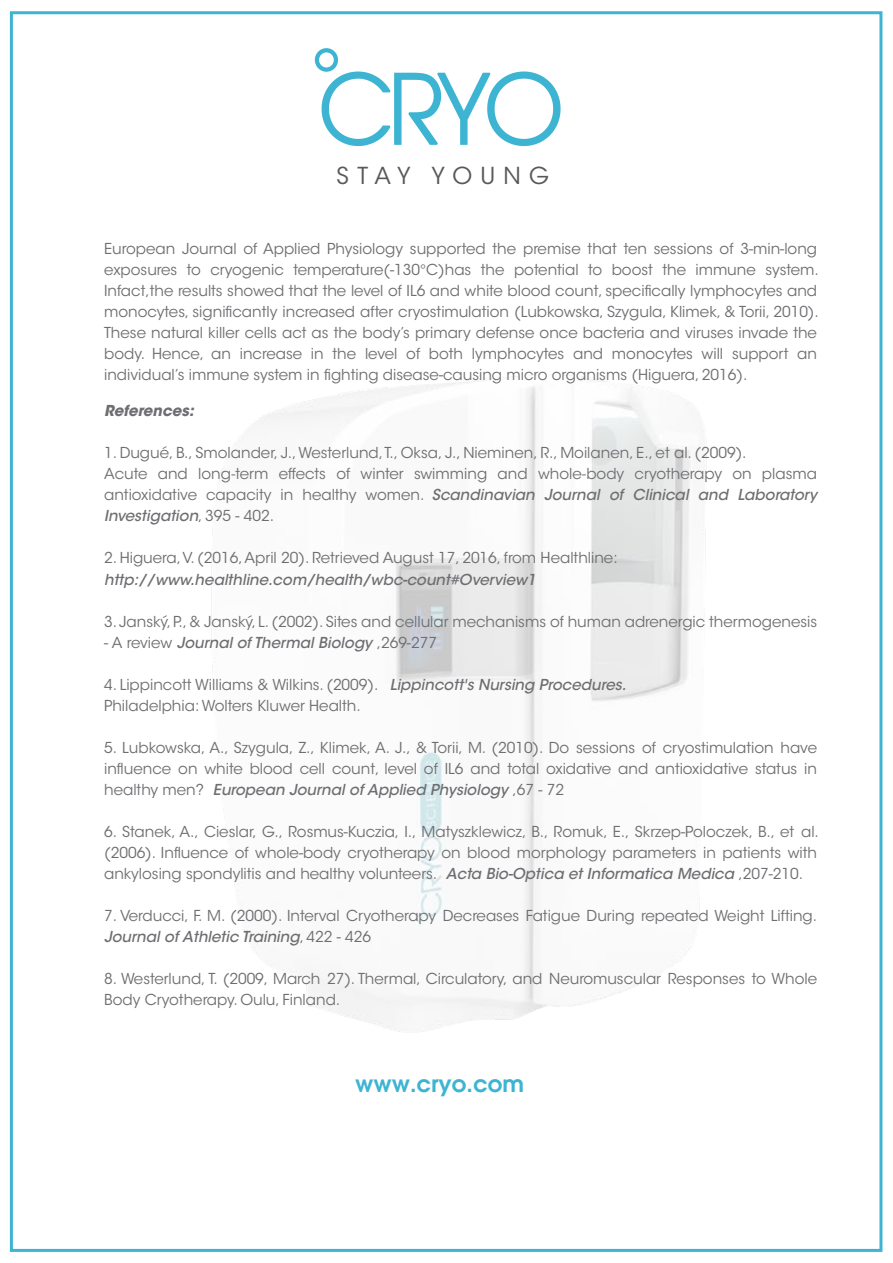
<style>
.page{position:relative;width:893px;height:1263px;background:#fff}
.page>*{position:absolute;margin:0;border:0;box-sizing:border-box;transform-origin:0 0}
.t1{font:23.25px "ITC Avant Garde Std";letter-spacing:.355em;color:#58595b}
.t2{font:600 22.95px "Avant Garde";color:#3db4d2}
.t3{font:15px/21px "ITC Avant Garde Std";color:#6d6e71}
.t4{font:italic 500 15px "ITC Avant Garde Std";color:#6d6e71}
.t5{font:italic 700 15px "ITC Avant Garde Std";color:#6d6e71}
.s1{font-family:"Myriad Pro"}
.s2{font-weight:500;font-style:italic}
.s3{font-weight:400;font-style:normal}
</style>
<div class="page">
<svg style="left:315px;top:48px;width:246px;height:98px"></svg>
<img style="left:9px;top:329px;width:874px;height:760px">
<h1 class="t1" style="left:337px;top:161px;width:214px">STAY YOUNG</h1>
<p class="t3" style="left:104px;top:238px;width:716px">European Journal of Applied Physiology supported the premise that ten sessions of 3-min-long exposures to cryogenic temperature(-130°C)has the potential to boost the immune system.<br>Infact,the results showed that the level of IL6 and white blood count, specifically lymphocytes and monocytes, significantly increased after cryostimulation (Lubkowska, Szygula, Klimek, &amp; Torii, 2010).<br>These natural killer cells act as the body’s primary defense once bacteria and viruses invade the body. Hence, an increase in the level of both lymphocytes and monocytes will support an individual’s immune system in fighting disease-causing micro organisms (Higuera, 2016).</p>
<p class="t5" style="left:104px;top:401px;width:91px">References:</p>
<p class="t3" style="left:104px;top:443px;width:714px">1. Dugué, B., Smolander, J., Westerlund, T., Oksa, J., Nieminen, R., Moilanen, E., et al. (2009).<br>Acute and long<span class="s1">‐</span>term effects of winter swimming and whole<span class="s1">‐</span>body cryotherapy on plasma antioxidative capacity in healthy women. <span class="s2">Scandinavian Journal of Clinical and Laboratory Investigation</span>, 395 - 402.</p>
<p class="t3" style="left:104px;top:548px;width:515px">2. Higuera, V. (2016, April 20). Retrieved August 17, 2016, from Healthline:</p>
<p class="t4" style="left:104px;top:570px;width:433px">http://www.healthline.com/health/wbc-count#Overview1</p>
<p class="t3" style="left:104px;top:611px;width:715px">3. Janský, P., &amp; Janský, L. (2002). Sites and cellular mechanisms of human adrenergic thermogenesis</p>
<p class="t4" style="left:104px;top:633px;width:334px"><span class="s3">- A review</span> Journal of Thermal Biology <span class="s3">,269-277</span></p>
<p class="t3" style="left:104px;top:674px;width:524px">4. Lippincott Williams &amp; Wilkins. (2009). <span class="s2">Lippincott's Nursing Procedures.<br></span>Philadelphia: Wolters Kluwer Health.</p>
<p class="t3" style="left:104px;top:737px;width:714px;text-align:justify">5. Lubkowska, A., Szygula, Z., Klimek, A. J., &amp; Torii, M. (2010). Do sessions of cryostimulation have influence on white blood cell count, level of IL6 and total oxidative and antioxidative status in healthy men? <span class="s2">European Journal of Applied Physiology</span> ,67 - 72</p>
<p class="t3" style="left:104px;top:821px;width:716px;text-align:justify">6. Stanek, A., Cieslar, G., Rosmus-Kuczia, I., Matyszklewicz, B., Romuk, E., Skrzep-Poloczek, B., et al. (2006). Influence of whole-body cryotherapy on blood morphology parameters in patients with ankylosing spondylitis and healthy volunteers. <span class="s2">Acta Bio-Optica et Informatica Medica</span> ,207-210.</p>
<p class="t3" style="left:104px;top:905px;width:714px">7. Verducci, F. M. (2000). Interval Cryotherapy Decreases Fatigue During repeated Weight Lifting.<br><span class="s2">Journal of Athletic Training</span>, 422 - 426</p>
<p class="t3" style="left:104px;top:968px;width:714px">8. Westerlund, T. (2009, March 27). Thermal, Circulatory, and Neuromuscular Responses to Whole<br>Body Cryotherapy. Oulu, Finland.</p>
<h2 class="t2" style="left:355px;top:1069px;width:170px">www.cryo.com</h2>
</div>
